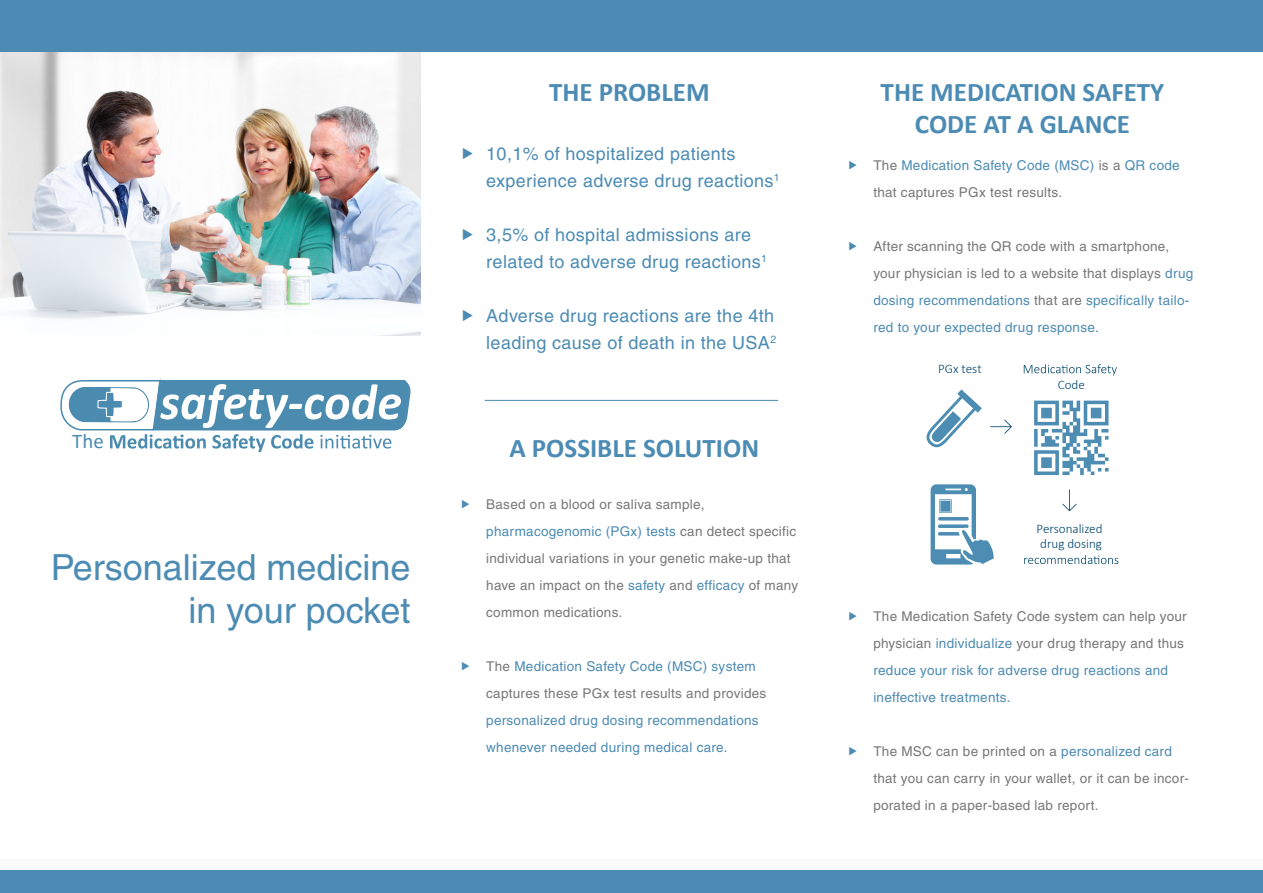
<style>
.page{position:relative;width:1263px;height:893px;background:#fff}
.page>*{position:absolute;margin:0;border:0;box-sizing:border-box;transform-origin:0 0}
.t1{font:italic 700 51px "Calibri";color:#fff}
.t2{font:36px/43.2px "Helvetica";color:#4c8bb3;text-align:right}
.t3{font:700 27px/32.4px "Calibri";color:#4c8bb3;text-align:center}
.t4{font:20.85px "Calibri";color:#4b8bb0}
.t5{font:18px/27px "Helvetica";letter-spacing:.02em;color:#4c8bb3}
.t6{font:13.5px/27px "Helvetica";letter-spacing:.02em;color:#777}
.t7{font:13.5px/27px "Helvetica";letter-spacing:.02em;color:#4c8bb3}
.t8{font:300 13.05px/15.8px "Calibri";color:#00456b}
.s1{color:#4c8bb3}
.s2{color:#777}
</style>
<div class="page">
<img style="left:0;top:51px;width:421px;height:285px">
<div style="left:0;top:0;width:1263px;height:51px;background:#4c8bb3"></div>
<div style="left:0;top:869px;width:1263px;height:24px;background:#4c8bb3"></div>
<div style="left:0;top:859px;width:1263px;height:10px;background:#fbfbfb"></div>
<svg style="left:1034px;top:401px;width:74px;height:74px"></svg>
<svg style="left:926px;top:389px;width:56px;height:58px"></svg>
<svg style="left:930px;top:484px;width:64px;height:81px"></svg>
<svg style="left:1024px;top:364px;width:93px;height:12px"></svg>
<svg style="left:1024px;top:555px;width:94px;height:9px"></svg>
<svg style="left:990px;top:420px;width:22px;height:14px"></svg>
<svg style="left:1062px;top:490px;width:15px;height:21px"></svg>
<svg style="left:60px;top:379px;width:351px;height:73px"></svg>
<hr style="left:485px;top:400px;width:293px;height:1px;background:#4c8bb3">
<h3 class="t4" style="left:72px;top:427px;width:33px">The</h3>
<h1 class="t1" style="left:160px;top:366px;width:246px">safety-code</h1>
<p class="t2" style="left:51px;top:545px;width:361px">Personalized medicine in your pocket</p>
<p class="t3" style="left:549px;top:75px;width:162px">THE PROBLEM</p>
<p class="t5" style="left:486px;top:140px;width:295px">10,1% of hospitalized patients experience adverse drug reactions<sup>1</sup></p>
<p class="t5" style="left:486px;top:221px;width:282px">3,5% of hospital admissions are related to adverse drug reactions<sup>1</sup></p>
<p class="t5" style="left:486px;top:302px;width:291px">Adverse drug reactions are the 4th leading cause of death in the USA<sup>2</sup></p>
<p class="t3" style="left:509px;top:431px;width:251px">A POSSIBLE SOLUTION</p>
<p class="t6" style="left:486px;top:491px;width:313px">Based on a blood or saliva sample, <span class="s1">pharmacogenomic (PGx) tests</span> can detect specific individual variations in your genetic make-up that have an impact on the <span class="s1">safety</span> and <span class="s1">efficacy</span> of many common medications.</p>
<p class="t7" style="left:486px;top:653px;width:282px"><span class="s2">The</span> Medication Safety Code (MSC) system <span class="s2">captures these PGx test results and provides </span>personalized drug dosing recommendations whenever needed during medical care.</p>
<p class="t3" style="left:881px;top:75px;width:285px">THE MEDICATION SAFETY<br>CODE AT A GLANCE</p>
<p class="t6" style="left:873px;top:152px;width:308px">The <span class="s1">Medication Safety Code (MSC)</span> is a <span class="s1">QR code </span>that captures PGx test results.</p>
<p class="t6" style="left:873px;top:233px;width:321px">After scanning the QR code with a smartphone, your physician is led to a website that displays <span class="s1">drug dosing recommendations</span> that are <span class="s1">specifically tailo&shy;red to your expected drug response.</span></p>
<p class="t8" style="left:938px;top:361px;width:45px">PGx test</p>
<p class="t8" style="left:1058px;top:377px;width:29px">Code</p>
<p class="t8" style="left:1037px;top:520px;width:67px">Personalized drug dosing</p>
<p class="t7" style="left:873px;top:603px;width:315px"><span class="s2">The Medication Safety Code system can help your physician</span> individualize <span class="s2">your drug therapy and thus </span>reduce your risk for adverse drug reactions and ineffective treatments.</p>
<p class="t6" style="left:873px;top:738px;width:317px">The MSC can be printed on a <span class="s1">personalized card </span>that you can carry in your wallet, or it can be incor&shy;porated in a paper-based lab report.</p>
</div>
